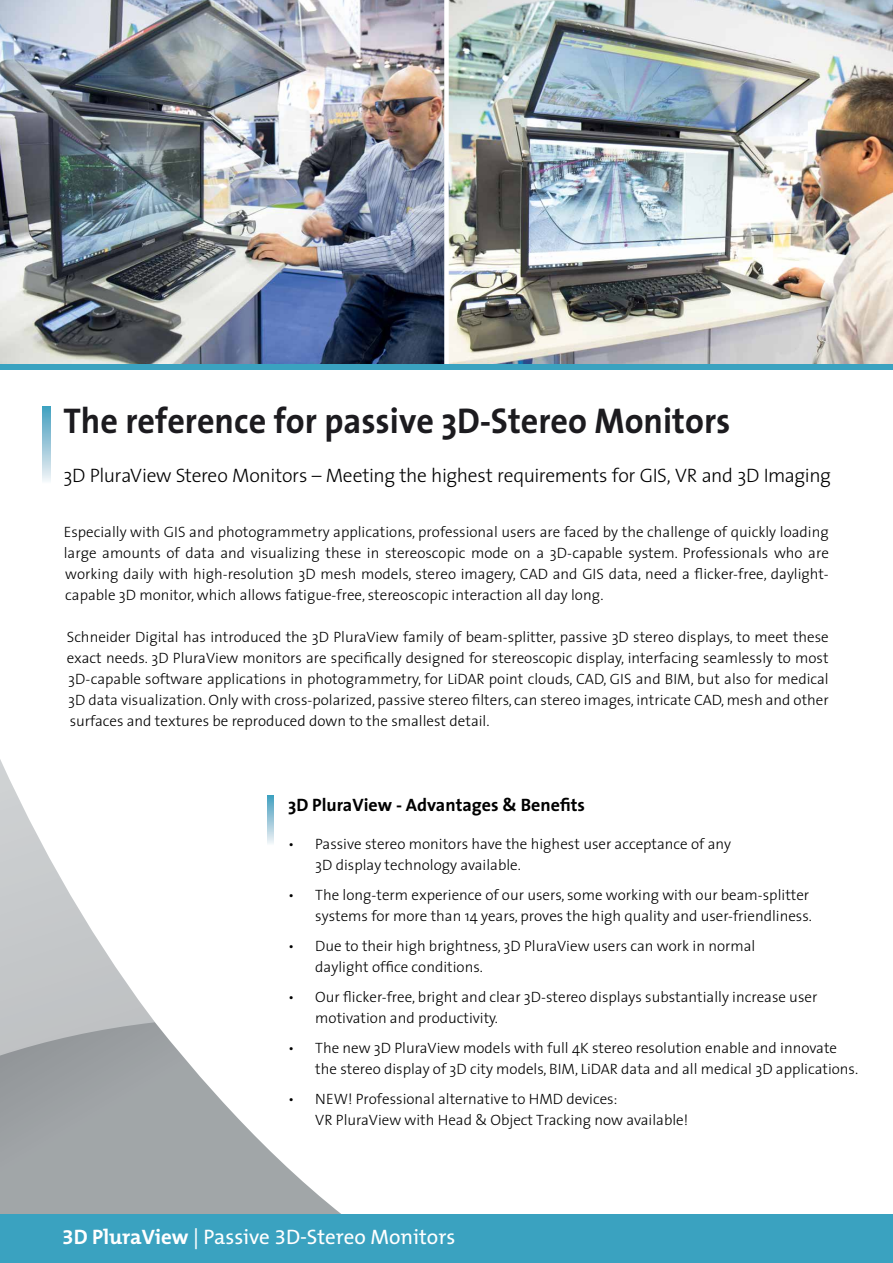
<style>
.page{position:relative;width:893px;height:1263px;background:#fff}
.page>*{position:absolute;margin:0;border:0;box-sizing:border-box;transform-origin:0 0}
.t1{font:36px "The Sans 7 Bold Plain";color:#1c1b1f;scale:.95 1}
.t2{font:21px "The Mix B5 Plain";color:#fff}
.t3{font:300 19.5px "The Sans 3";letter-spacing:-.02em;color:#000}
.t4{font:18px "The Sans 7 Bold Plain";color:#000}
.t5{font:300 15px/21px "The Sans 3";color:#000}
.s1{font-family:"The Mix B7";font-weight:700}
</style>
<div class="page">
<svg style="left:0;top:759px;width:155px;height:263px"></svg>
<svg style="left:0;top:1022px;width:341px;height:192px"></svg>
<div style="left:0;top:1214px;width:893px;height:49px;background:#3aa2c0"></div>
<svg style="left:42px;top:406px;width:9px;height:76px"></svg>
<img style="left:0;top:0;width:893px;height:365px">
<div style="left:444px;top:0;width:5px;height:370px;background:#fff"></div>
<div style="left:0;top:365px;width:893px;height:5px;background:#3aa2c0"></div>
<svg style="left:268px;top:795px;width:5px;height:49px"></svg>
<h1 class="t1" style="left:63px;top:391px;width:703px">The reference for passive 3D-Stereo Monitors</h1>
<h3 class="t3" style="left:63px;top:459px;width:769px">3D PluraView Stereo Monitors – Meeting the highest requirements for GIS, VR and 3D Imaging</h3>
<p class="t5" style="left:64px;top:521px;width:767px;text-align:justify">Especially with GIS and photogrammetry applications, professional users are faced by the challenge of quickly loading large amounts of data and visualizing these in stereoscopic mode on a 3D-capable system. Professionals who are working daily with high-resolution 3D mesh models, stereo imagery, CAD and GIS data, need a flicker-free, daylight&shy;capable 3D monitor, which allows fatigue-free, stereoscopic interaction all day long.</p>
<p class="t5" style="left:67px;top:626px;width:764px;text-align:justify">Schneider Digital has introduced the 3D PluraView family of beam-splitter, passive 3D stereo displays, to meet these exact needs. 3D PluraView monitors are specifically designed for stereoscopic display, interfacing seamlessly to most 3D-capable software applications in photogrammetry, for LiDAR point clouds, CAD, GIS and BIM, but also for medical 3D data visualization. Only with cross-polarized, passive stereo filters, can stereo images, intricate CAD, mesh and other surfaces and textures be reproduced down to the smallest detail.</p>
<p class="t4" style="left:288px;top:790px;width:298px">3D PluraView - Advantages &amp; Benefits</p>
<p class="t5" style="left:315px;top:833px;width:417px;text-indent:-27px">• Passive stereo monitors have the highest user acceptance of any<br>3D display technology available.</p>
<p class="t5" style="left:288px;top:884px;width:525px;text-align:right">• The long-term experience of our users, some working with our beam-splitter systems for more than 14 years, proves the high quality and user-friendliness.</p>
<p class="t5" style="left:315px;top:935px;width:442px;text-indent:-27px">• Due to their high brightness, 3D PluraView users can work in normal daylight office conditions.</p>
<p class="t5" style="left:315px;top:986px;width:503px;text-indent:-27px">• Our flicker-free, bright and clear 3D-stereo displays substantially increase user motivation and productivity.</p>
<p class="t5" style="left:315px;top:1037px;width:544px;text-indent:-27px">• The new 3D PluraView models with full 4K stereo resolution enable and innovate the stereo display of 3D city models, BIM, LiDAR data and all medical 3D applications.</p>
<p class="t5" style="left:315px;top:1088px;width:374px;text-indent:-27px">• NEW! Professional alternative to HMD devices:<br>VR PluraView with Head &amp; Object Tracking now available!</p>
<h2 class="t2" style="left:62px;top:1226px;width:395px"><span class="s1">3D PluraView</span> | Passive 3D-Stereo Monitors</h2>
</div>
